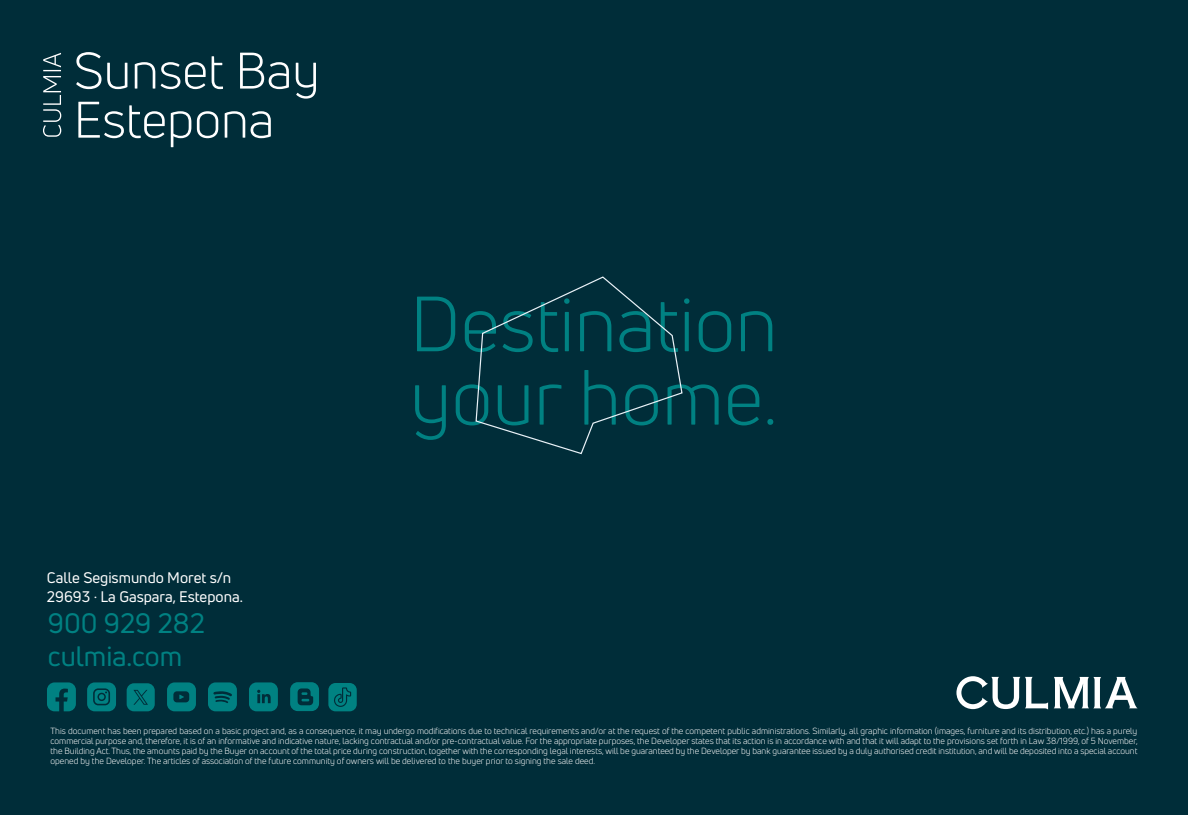
<style>
.page{position:relative;width:1188px;height:815px;background:#fff}
.page>*{position:absolute;margin:0;border:0;box-sizing:border-box;transform-origin:0 0}
.t1{font:76.38px/73.4px "Uni Neue";color:#008182}
.t2{font:50.25px/49.1px "Uni Neue";color:#fff}
.t3{font:27.5px/33.4px "Uni Neue";color:#008182}
.t4{font:15px/18.8px "Uni Neue";color:#fff}
.t5{font:8.75px/10px "Uni Neue";color:#fff;text-align:justify}
</style>
<div class="page">
<div style="left:0;top:0;width:1187px;height:815px;background:#002d39"></div>
<svg style="left:43px;top:53px;width:18px;height:84px"></svg>
<svg style="left:1054px;top:677px;width:83px;height:31px"></svg>
<svg style="left:956px;top:676px;width:91px;height:34px"></svg>
<svg style="left:475px;top:276px;width:208px;height:179px"></svg>
<svg style="left:47px;top:682px;width:29px;height:29px"></svg>
<svg style="left:87px;top:682px;width:29px;height:29px"></svg>
<svg style="left:167px;top:682px;width:29px;height:29px"></svg>
<svg style="left:208px;top:682px;width:29px;height:29px"></svg>
<svg style="left:249px;top:682px;width:29px;height:29px"></svg>
<svg style="left:290px;top:682px;width:29px;height:29px"></svg>
<svg style="left:328px;top:683px;width:28px;height:28px"></svg>
<svg style="left:127px;top:683px;width:28px;height:28px"></svg>
<h2 class="t2" style="left:74px;top:46px;width:247px">Sunset Bay<br>Estepona</h2>
<h3 class="t4" style="left:47px;top:568px;width:197px">Calle Segismundo Moret s/n<br>29693 · La Gaspara, Estepona.</h3>
<h3 class="t3" style="left:48px;top:606px;width:159px">900 929 282 culmia.com</h3>
<h1 class="t1" style="left:409px;top:287px;width:369px">Destination your home.</h1>
<p class="t5" style="left:50px;top:726px;width:1088px">This document has been prepared based on a basic project and, as a consequence, it may undergo modifications due to technical requirements and/or at the request of the competent public administrations. Similarly, all graphic information (images, furniture and its distribution, etc.) has a purely commercial purpose and, therefore, it is of an informative and indicative nature, lacking contractual and/or pre-contractual value. For the appropriate purposes, the Developer states that its action is in accordance with and that it will adapt to the provisions set forth in Law 38/1999, of 5 November, the Building Act. Thus, the amounts paid by the Buyer on account of the total price during construction, together with the corresponding legal interests, will be guaranteed by the Developer by bank guarantee issued by a duly authorised credit institution, and will be deposited into a special account opened by the Developer. The articles of association of the future community of owners will be delivered to the buyer prior to signing the sale deed.</p>
</div>
